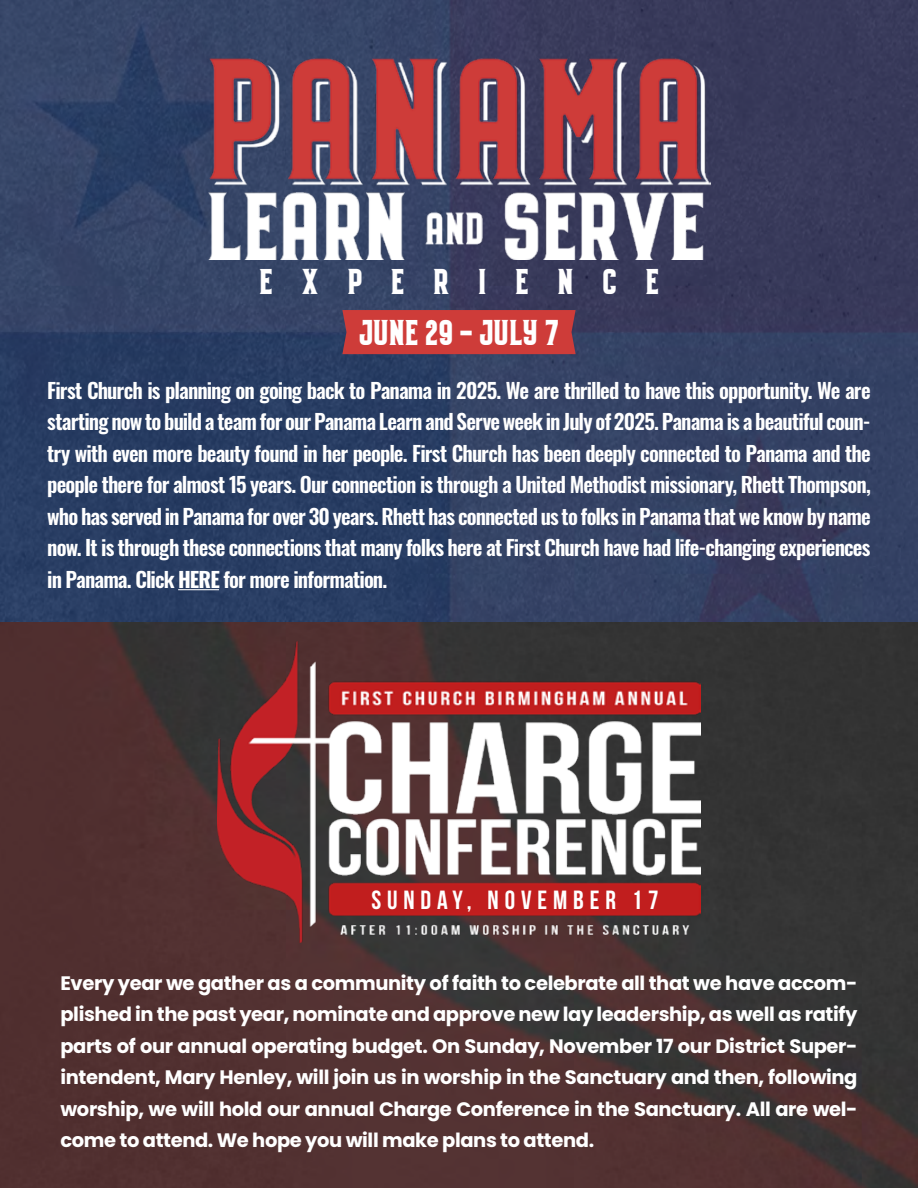
<style>
.page{position:relative;width:918px;height:1188px;background:#fff}
.page>*{position:absolute;margin:0;border:0;box-sizing:border-box;transform-origin:0 0}
.t1{font:700 35.85px "Aviator";color:#fff}
.t2{font:700 35.85px "Aviator";letter-spacing:.8em;color:#fff}
.t3{font:700 26.25px "Bebas Neue";letter-spacing:.225em;color:#fff}
.t4{font:600 21px/31.5px "Oswald";letter-spacing:-.045em;color:#fff;text-align:justify}
.t5{font:700 19.5px/31.5px "Poppins";letter-spacing:-.02em;color:#fff;text-align:justify}
.s1{font-weight:700}
</style>
<div class="page">
<img style="left:0;top:0;width:918px;height:622px">
<img style="left:0;top:622px;width:918px;height:566px">
<img style="left:207px;top:58px;width:504px;height:202px">
<hr style="left:178px;top:589px;width:41px;height:1px;background:#fff">
<div style="left:342px;top:310px;width:234px;height:44px;background:#ce3c39"></div>
<img style="left:218px;top:642px;width:482px;height:300px">
<div style="left:341px;top:887px;width:348px;height:25px;background:#c11e1e"></div>
<h1 class="t2" style="left:259px;top:260px;width:401px">EXPERIENCE</h1>
<h1 class="t1" style="left:359px;top:311px;width:202px">JUNE 29 - JULY 7</h1>
<p class="t4" style="left:47px;top:372px;width:825px">First Church is planning on going back to Panama in 2025. We are thrilled to have this opportunity. We are starting now to build a team for our Panama Learn and Serve week in July of 2025. Panama is a beautiful coun&shy;try with even more beauty found in her people. First Church has been deeply connected to Panama and the people there for almost 15 years. Our connection is through a United Methodist missionary, Rhett Thompson, who has served in Panama for over 30 years. Rhett has connected us to folks in Panama that we know by name now. It is through these connections that many folks here at First Church have had life-changing experiences in Panama. Click <span class="s1">HERE</span> for more information.</p>
<p class="t3" style="left:371px;top:885px;width:289px">SUNDAY, NOVEMBER 17</p>
<p class="t5" style="left:60px;top:968px;width:799px">Every year we gather as a community of faith to celebrate all that we have accom&shy;plished in the past year, nominate and approve new lay leadership, as well as ratify parts of our annual operating budget. On Sunday, November 17 our District Super&shy;intendent, Mary Henley, will join us in worship in the Sanctuary and then, following worship, we will hold our annual Charge Conference in the Sanctuary. All are wel&shy;come to attend. We hope you will make plans to attend.</p>
</div>
